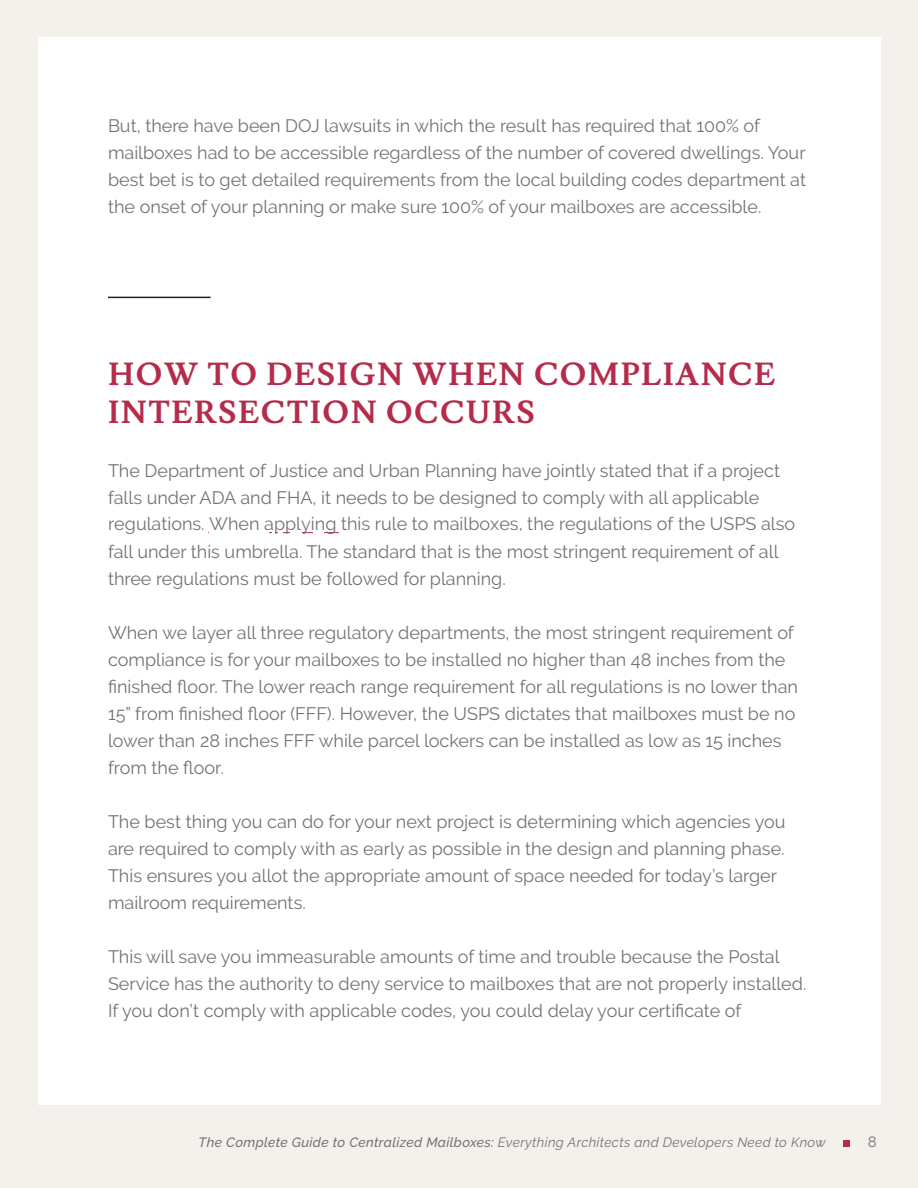
<style>
.page{position:relative;width:918px;height:1188px;background:#f4f1ed}
.page>*{position:absolute;margin:0;border:0;box-sizing:border-box;transform-origin:0 0}
.t1{font:700 31.5px/37.8px "Lusitana";letter-spacing:.05em;color:#b52c4b}
.t2{font:18px/27px "Raleway";color:#737373}
.t3{font:15px "Raleway";color:#737373}
.t4{font:italic 13.5px "Raleway";letter-spacing:.025em;color:#737373}
.s1{font-weight:500}
</style>
<div class="page">
<div style="left:38px;top:37px;width:842px;height:1067px;background:#fff"></div>
<svg style="left:843px;top:1140px;width:6px;height:6px"></svg>
<hr style="left:208px;top:532px;width:308px;height:1px;background:#b52c4b">
<hr style="left:108px;top:297px;width:103px;height:1px;background:#1e2127">
<div style="left:209px;top:532px;width:60px;height:7px;background:#fff"></div>
<div style="left:313px;top:531px;width:10px;height:5px;background:#fff"></div>
<div style="left:339px;top:532px;width:186px;height:7px;background:#fff"></div>
<svg style="left:272px;top:532px;width:10px;height:2px"></svg>
<p class="t2" style="left:108px;top:112px;width:700px">But, there have been DOJ lawsuits in which the result has required that 100% of mailboxes had to be accessible regardless of the number of covered dwellings. Your best bet is to get detailed requirements from the local building codes department at the onset of your planning or make sure 100% of your mailboxes are accessible.</p>
<h1 class="t1" style="left:108px;top:359px;width:669px">HOW TO DESIGN WHEN COMPLIANCE<br>INTERSECTION OCCURS</h1>
<p class="t2" style="left:108px;top:457px;width:674px">The Department of Justice and Urban Planning have jointly stated that if a project falls under ADA and FHA, it needs to be designed to comply with all applicable</p>
<p class="t2" style="left:108px;top:538px;width:672px">fall under this umbrella. The standard that is the most stringent requirement of all three regulations must be followed for planning.</p>
<p class="t2" style="left:108px;top:619px;width:692px">When we layer all three regulatory departments, the most stringent requirement of compliance is for your mailboxes to be installed no higher than 48 inches from the finished floor. The lower reach range requirement for all regulations is no lower than 15” from finished floor (FFF). However, the USPS dictates that mailboxes must be no lower than 28 inches FFF while parcel lockers can be installed as low as 15 inches from the floor.</p>
<p class="t2" style="left:108px;top:511px;width:689px">regulations. When applying this rule to mailboxes, the regulations of the USPS also</p>
<p class="t2" style="left:108px;top:810px;width:679px">The best thing you can do for your next project is determining which agencies you are required to comply with as early as possible in the design and planning phase.<br>This ensures you allot the appropriate amount of space needed for today’s larger mailroom requirements.</p>
<p class="t2" style="left:108px;top:945px;width:700px">This will save you immeasurable amounts of time and trouble because the Postal<br>Service has the authority to deny service to mailboxes that are not properly installed.<br>If you don’t comply with applicable codes, you could delay your certificate of</p>
<p class="t4" style="left:199px;top:1137px;width:628px"><span class="s1">The Complete Guide to Centralized Mailboxes:</span> Everything Architects and Developers Need to Know</p>
<p class="t3" style="left:868px;top:1136px;width:10px">8</p>
</div>
